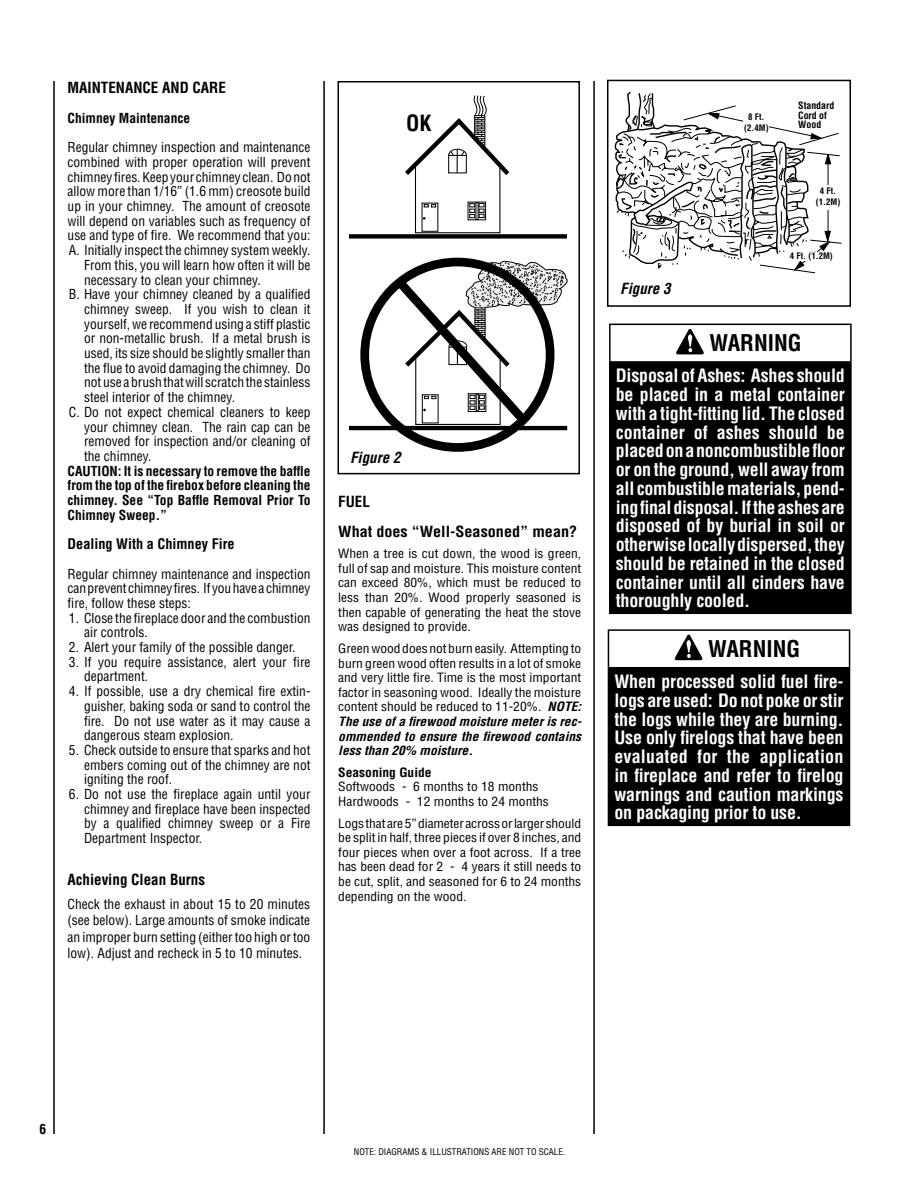
<style>
.page{position:relative;width:918px;height:1188px;background:#fff}
.page>*{position:absolute;margin:0;border:0;box-sizing:border-box;transform-origin:0 0}
.t1{font:700 condensed 22.5px "Helvetica";color:#000}
.t2{font:700 condensed 21.75px "Helvetica";color:#000}
.t3{font:700 condensed 18px/18.8px "Helvetica";letter-spacing:-.01em;color:#fff;text-align:justify}
.t4{font:700 condensed 15px/29.2px "Helvetica";color:#000}
.t5{font:italic 700 condensed 15px "Helvetica";color:#000}
.t6{font:700 condensed 14.25px "Helvetica";color:#000}
.t7{font:condensed 13.5px/14.7px "Helvetica";color:#000;text-align:justify}
.t8{font:700 condensed 13.5px/14.7px "Helvetica";color:#000;text-align:justify}
.t9{font:condensed 12.6px/14.5px "Helvetica";color:#000;text-align:justify;scale:1.08 1}
.t10{font:700 condensed 12.6px "Helvetica";color:#000;scale:1.08 1}
.t11{font:700 condensed 9.9px/9.1px "Helvetica";color:#000}
.t12{font:condensed 9px "Helvetica";color:#000}
.t13{font:700 condensed 8.85px/10.5px "Helvetica";color:#000;text-align:center}
.s1{font-weight:700;font-style:italic}
</style>
<div class="page">
<hr style="left:349px;top:426px;width:218px;height:4px;background:#000">
<div style="left:360px;top:258px;width:194px;height:194px;border:9px solid #000;border-radius:50%"></div>
<svg style="left:387px;top:261px;width:180px;height:169px"></svg>
<div style="left:349px;top:234px;width:218px;height:5px;background:#000"></div>
<svg style="left:405px;top:95px;width:105px;height:139px"></svg>
<svg style="left:614px;top:91px;width:228px;height:182px"></svg>
<div style="left:744px;top:113px;width:25px;height:21px;background:#fff"></div>
<div style="left:815px;top:185px;width:26px;height:25px;background:#fff"></div>
<div style="left:788px;top:252px;width:46px;height:8px;background:#fff"></div>
<div style="left:338px;top:81px;width:242px;height:393px;border:2px solid #000"></div>
<div style="left:607px;top:80px;width:244px;height:227px;border:2px solid #000"></div>
<div style="left:610px;top:362px;width:241px;height:251px;background:#000"></div>
<hr style="left:609px;top:325px;width:2px;height:36px;background:#000">
<hr style="left:609px;top:324px;width:243px;height:1px;background:#000">
<hr style="left:850px;top:325px;width:2px;height:36px;background:#000">
<hr style="left:609px;top:363px;width:2px;height:250px;background:#000">
<hr style="left:609px;top:361px;width:243px;height:2px;background:#000">
<hr style="left:850px;top:363px;width:2px;height:250px;background:#000">
<hr style="left:609px;top:613px;width:243px;height:1px;background:#000">
<svg style="left:673px;top:325px;width:35px;height:30px"></svg>
<div style="left:608px;top:668px;width:242px;height:157px;background:#000"></div>
<hr style="left:608px;top:631px;width:1px;height:36px;background:#000">
<hr style="left:608px;top:629px;width:242px;height:2px;background:#000">
<hr style="left:849px;top:631px;width:1px;height:36px;background:#000">
<hr style="left:608px;top:667px;width:242px;height:1px;background:#000">
<hr style="left:608px;top:825px;width:242px;height:1px;background:#000">
<svg style="left:672px;top:630px;width:34px;height:31px"></svg>
<hr style="left:53px;top:81px;width:2px;height:1053px;background:#000">
<hr style="left:323px;top:81px;width:2px;height:1053px;background:#000">
<hr style="left:593px;top:81px;width:2px;height:1053px;background:#000">
<p class="t4" style="left:68px;top:73px;width:160px">MAINTENANCE AND CARE</p>
<p class="t8" style="left:68px;top:111px;width:124px">Chimney Maintenance</p>
<p class="t7" style="left:68px;top:140px;width:244px">Regular chimney inspection and maintenance</p>
<p class="t7" style="left:68px;top:155px;width:244px">combined with proper operation will prevent</p>
<p class="t7" style="left:68px;top:169px;width:245px">chimney fires. Keep your chimney clean. Do not</p>
<p class="t7" style="left:68px;top:184px;width:244px">allow more than 1/16” (1.6 mm) creosote build</p>
<p class="t7" style="left:68px;top:199px;width:244px">up in your chimney. The amount of creosote</p>
<p class="t7" style="left:68px;top:213px;width:244px">will depend on variables such as frequency of</p>
<p class="t7" style="left:68px;top:228px;width:244px">use and type of fire. We recommend that you:</p>
<p class="t7" style="left:69px;top:243px;width:243px">A. Initially inspect the chimney system weekly.</p>
<p class="t7" style="left:84px;top:258px;width:228px">From this, you will learn how often it will be</p>
<p class="t7" style="left:84px;top:272px;width:178px">necessary to clean your chimney.</p>
<p class="t7" style="left:69px;top:287px;width:243px">B. Have your chimney cleaned by a qualified</p>
<p class="t7" style="left:84px;top:302px;width:228px">chimney sweep. If you wish to clean it</p>
<p class="t7" style="left:84px;top:316px;width:228px">yourself, we recommend using a stiff plastic</p>
<p class="t7" style="left:84px;top:331px;width:228px">or non-metallic brush. If a metal brush is</p>
<p class="t7" style="left:84px;top:346px;width:228px">used, its size should be slightly smaller than</p>
<p class="t7" style="left:84px;top:360px;width:228px">the flue to avoid damaging the chimney. Do</p>
<p class="t7" style="left:84px;top:375px;width:228px">not use a brush that will scratch the stainless</p>
<p class="t7" style="left:84px;top:390px;width:153px">steel interior of the chimney.</p>
<p class="t7" style="left:69px;top:405px;width:243px">C. Do not expect chemical cleaners to keep</p>
<p class="t7" style="left:84px;top:419px;width:228px">your chimney clean. The rain cap can be</p>
<p class="t7" style="left:84px;top:434px;width:228px">removed for inspection and/or cleaning of</p>
<p class="t7" style="left:84px;top:449px;width:69px">the chimney.</p>
<p class="t8" style="left:68px;top:463px;width:244px">CAUTION: It is necessary to remove the baffle from the top of the firebox before cleaning the chimney. See “Top Baffle Removal Prior To Chimney Sweep.”</p>
<p class="t6" style="left:68px;top:535px;width:169px">Dealing With a Chimney Fire</p>
<p class="t7" style="left:68px;top:566px;width:244px">Regular chimney maintenance and inspection can prevent chimney fires. If you have a chimney fire, follow these steps:</p>
<p class="t7" style="left:84px;top:610px;width:228px;text-indent:-15px">1. Close the fireplace door and the combustion air controls.</p>
<p class="t7" style="left:69px;top:640px;width:228px">2. Alert your family of the possible danger.</p>
<p class="t7" style="left:84px;top:654px;width:228px;text-indent:-15px">3. If you require assistance, alert your fire department.</p>
<p class="t7" style="left:84px;top:684px;width:228px;text-indent:-15px">4. If possible, use a dry chemical fire extin&shy;guisher, baking soda or sand to control the fire. Do not use water as it may cause a dangerous steam explosion.</p>
<p class="t7" style="left:84px;top:743px;width:228px;text-indent:-15px">5. Check outside to ensure that sparks and hot embers coming out of the chimney are not igniting the roof.</p>
<p class="t7" style="left:84px;top:787px;width:228px;text-indent:-15px">6. Do not use the fireplace again until your chimney and fireplace have been inspected by a qualified chimney sweep or a Fire Department Inspector.</p>
<p class="t4" style="left:68px;top:865px;width:139px">Achieving Clean Burns</p>
<p class="t7" style="left:68px;top:896px;width:244px;line-height:16.2px">Check the exhaust in about 15 to 20 minutes (see below). Large amounts of smoke indicate an improper burn setting (either too high or too low). Adjust and recheck in 5 to 10 minutes.</p>
<h2 class="t2" style="left:406px;top:110px;width:27px">OK</h2>
<p class="t5" style="left:350px;top:449px;width:52px">Figure 2</p>
<p class="t4" style="left:338px;top:487px;width:241px">FUEL<br>What does “Well-Seasoned” mean?</p>
<p class="t9" style="left:338px;top:546px;width:227px">When a tree is cut down, the wood is green, full of sap and moisture. This moisture content can exceed 80%, which must be reduced to less than 20%. Wood properly seasoned is then capable of generating the heat the stove was designed to provide.</p>
<p class="t9" style="left:338px;top:641px;width:227px">Green wood does not burn easily. Attempting to burn green wood often results in a lot of smoke and very little fire. Time is the most important factor in seasoning wood. Ideally the moisture content should be reduced to 11-20%. <span class="s1">NOTE:<br>The use of a firewood moisture meter is rec&shy;ommended to ensure the firewood contains less than 20% moisture.</span></p>
<p class="t10" style="left:338px;top:764px;width:88px">Seasoning Guide</p>
<p class="t9" style="left:338px;top:779px;width:197px">Softwoods - 6 months to 18 months<br>Hardwoods - 12 months to 24 months</p>
<p class="t9" style="left:338px;top:816px;width:227px">Logs that are 5” diameter across or larger should be split in half, three pieces if over 8 inches, and four pieces when over a foot across. If a tree has been dead for 2 - 4 years it still needs to be cut, split, and seasoned for 6 to 24 months depending on the wood.</p>
<p class="t5" style="left:620px;top:279px;width:52px">Figure 3</p>
<p class="t13" style="left:744px;top:112px;width:26px">8 Ft. (2.4M)</p>
<p class="t11" style="left:755px;top:120px;width:9px">8'</p>
<p class="t11" style="left:798px;top:101px;width:38px">Standard<br>Cord of<br>Wood</p>
<p class="t13" style="left:816px;top:186px;width:26px">4 Ft. (1.2M)</p>
<p class="t11" style="left:825px;top:190px;width:9px">4'</p>
<p class="t11" style="left:809px;top:251px;width:9px">4'</p>
<p class="t13" style="left:790px;top:251px;width:44px">4 Ft. (1.2M)</p>
<h1 class="t1" style="left:709px;top:329px;width:94px">WARNING</h1>
<p class="t3" style="left:616px;top:366px;width:231px">Disposal of Ashes: Ashes should be placed in a metal container with a tight-fitting lid. The closed container of ashes should be placed on a noncombustible floor or on the ground, well away from all combustible materials, pend&shy;ing final disposal. If the ashes are disposed of by burial in soil or otherwise locally dispersed, they should be retained in the closed container until all cinders have thoroughly cooled.</p>
<h1 class="t1" style="left:708px;top:635px;width:94px">WARNING</h1>
<p class="t3" style="left:614px;top:672px;width:231px">When processed solid fuel fire&shy;logs are used: Do not poke or stir the logs while they are burning.<br>Use only firelogs that have been evaluated for the application in fireplace and refer to firelog warnings and caution markings on packaging prior to use.</p>
<p class="t8" style="left:40px;top:1122px;width:8px">6</p>
<p class="t12" style="left:354px;top:1146px;width:213px">NOTE: DIAGRAMS &amp; ILLUSTRATIONS ARE NOT TO SCALE.</p>
</div>
